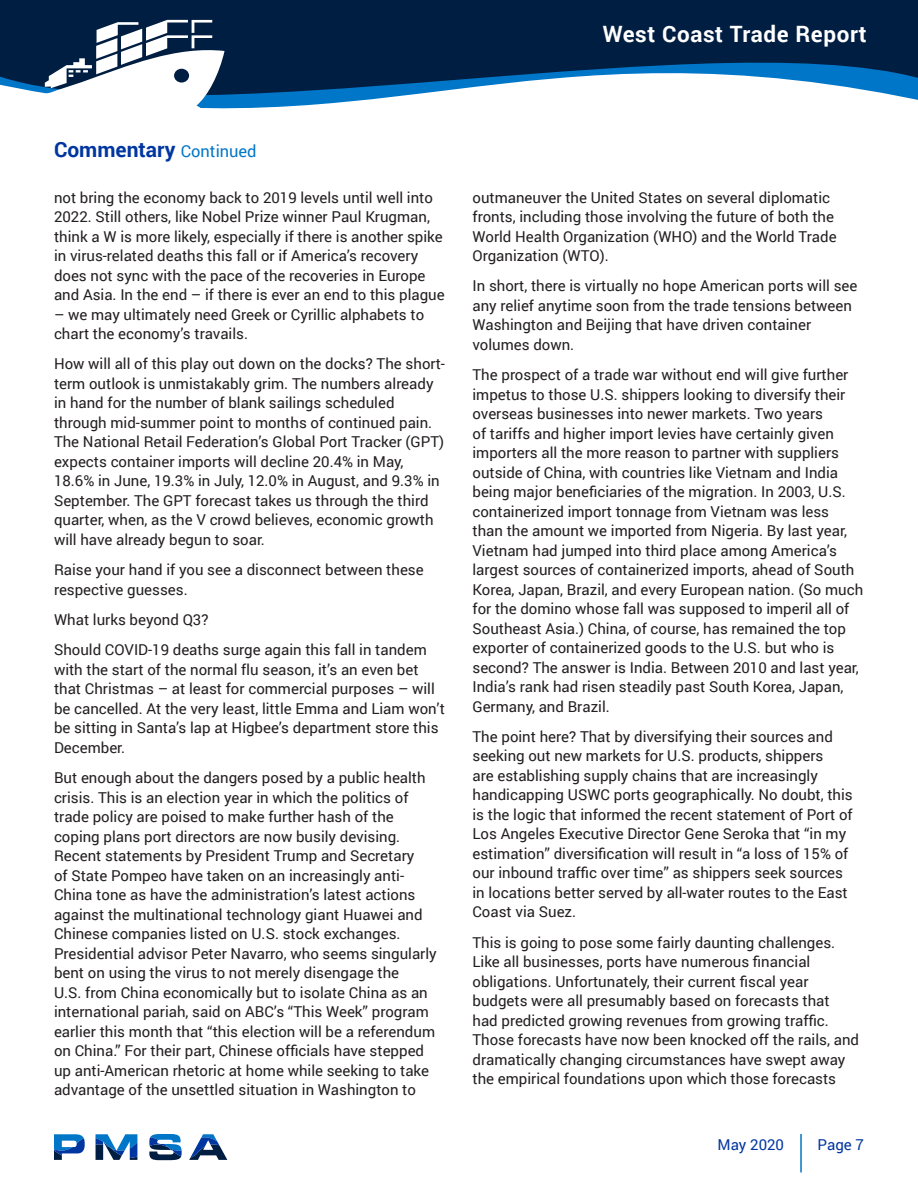
<style>
.page{position:relative;width:918px;height:1188px;background:#fff}
.page>*{position:absolute;margin:0;border:0;box-sizing:border-box;transform-origin:0 0}
.t1{font:700 22.5px "Roboto";letter-spacing:.025em;color:#fff}
.t2{font:700 21px "Roboto";color:#0036a0}
.t3{font:15px/19.5px "Roboto";color:#231f20}
.t4{font:15px "Roboto";color:#0036a0}
.s1{font-weight:400;font-size:16.5px;color:#0076c8}
</style>
<div class="page">
<svg style="left:0;top:0;width:918px;height:109px;fill:#001e41"></svg>
<svg style="left:54px;top:1134px;width:31px;height:26px"></svg>
<svg style="left:96px;top:1134px;width:41px;height:26px"></svg>
<svg style="left:149px;top:1134px;width:33px;height:26px"></svg>
<svg style="left:189px;top:1134px;width:38px;height:26px"></svg>
<svg style="left:37px;top:20px;width:188px;height:89px"></svg>
<hr style="left:800px;top:1134px;width:2px;height:38px;background:#0076c8">
<h1 class="t1" style="left:603px;top:18px;width:265px">West Coast Trade Report</h1>
<p class="t2" style="left:54px;top:135px;width:204px">Commentary <span class="s1">Continued</span></p>
<p class="t3" style="left:54px;top:187px;width:392px">not bring the economy back to 2019 levels until well into 2022. Still others, like Nobel Prize winner Paul Krugman, think a W is more likely, especially if there is another spike in virus-related deaths this fall or if America’s recovery does not sync with the pace of the recoveries in Europe and Asia. In the end – if there is ever an end to this plague</p>
<p class="t3" style="left:54px;top:304px;width:372px">– we may ultimately need Greek or Cyrillic alphabets to chart the economy’s travails.</p>
<p class="t3" style="left:54px;top:354px;width:393px">How will all of this play out down on the docks? The short&shy;term outlook is unmistakably grim. The numbers already in hand for the number of blank sailings scheduled through mid-summer point to months of continued pain.<br>The National Retail Federation’s Global Port Tracker (GPT) expects container imports will decline 20.4% in May, 18.6% in June, 19.3% in July, 12.0% in August, and 9.3% in September. The GPT forecast takes us through the third quarter, when, as the V crowd believes, economic growth will have already begun to soar.</p>
<p class="t3" style="left:54px;top:560px;width:371px">Raise your hand if you see a disconnect between these respective guesses.</p>
<p class="t3" style="left:54px;top:609px;width:156px">What lurks beyond Q3?</p>
<p class="t3" style="left:54px;top:640px;width:392px">Should COVID-19 deaths surge again this fall in tandem with the start of the normal flu season, it’s an even bet that Christmas – at least for commercial purposes – will be cancelled. At the very least, little Emma and Liam won’t be sitting in Santa’s lap at Higbee’s department store this December.</p>
<p class="t3" style="left:54px;top:767px;width:384px">But enough about the dangers posed by a public health crisis. This is an election year in which the politics of trade policy are poised to make further hash of the coping plans port directors are now busily devising.<br>Recent statements by President Trump and Secretary<br>of State Pompeo have taken on an increasingly anti-China tone as have the administration’s latest actions against the multinational technology giant Huawei and Chinese companies listed on U.S. stock exchanges.<br>Presidential advisor Peter Navarro, who seems singularly bent on using the virus to not merely disengage the<br>U.S. from China economically but to isolate China as an international pariah, said on ABC’s “This Week” program earlier this month that “this election will be a referendum on China.” For their part, Chinese officials have stepped up anti-American rhetoric at home while seeking to take advantage of the unsettled situation in Washington to</p>
<p class="t3" style="left:472px;top:187px;width:366px">outmaneuver the United States on several diplomatic fronts, including those involving the future of both the World Health Organization (WHO) and the World Trade Organization (WTO).</p>
<p class="t3" style="left:472px;top:276px;width:386px">In short, there is virtually no hope American ports will see any relief anytime soon from the trade tensions between Washington and Beijing that have driven container volumes down.</p>
<p class="t3" style="left:472px;top:365px;width:392px">The prospect of a trade war without end will give further impetus to those U.S. shippers looking to diversify their overseas businesses into newer markets. Two years<br>of tariffs and higher import levies have certainly given importers all the more reason to partner with suppliers outside of China, with countries like Vietnam and India being major beneficiaries of the migration. In 2003, U.S. containerized import tonnage from Vietnam was less than the amount we imported from Nigeria. By last year, Vietnam had jumped into third place among America’s largest sources of containerized imports, ahead of South Korea, Japan, Brazil, and every European nation. (So much for the domino whose fall was supposed to imperil all of Southeast Asia.) China, of course, has remained the top exporter of containerized goods to the U.S. but who is second? The answer is India. Between 2010 and last year, India’s rank had risen steadily past South Korea, Japan, Germany, and Brazil.</p>
<p class="t3" style="left:472px;top:726px;width:382px">The point here? That by diversifying their sources and seeking out new markets for U.S. products, shippers<br>are establishing supply chains that are increasingly handicapping USWC ports geographically. No doubt, this is the logic that informed the recent statement of Port of Los Angeles Executive Director Gene Seroka that “in my estimation” diversification will result in “a loss of 15% of our inbound traffic over time” as shippers seek sources in locations better served by all-water routes to the East Coast via Suez.</p>
<p class="t3" style="left:472px;top:932px;width:388px">This is going to pose some fairly daunting challenges.<br>Like all businesses, ports have numerous financial obligations. Unfortunately, their current fiscal year budgets were all presumably based on forecasts that<br>had predicted growing revenues from growing traffic.<br>Those forecasts have now been knocked off the rails, and dramatically changing circumstances have swept away the empirical foundations upon which those forecasts</p>
<p class="t4" style="left:718px;top:1134px;width:68px">May 2020</p>
<p class="t4" style="left:818px;top:1134px;width:48px">Page 7</p>
</div>
